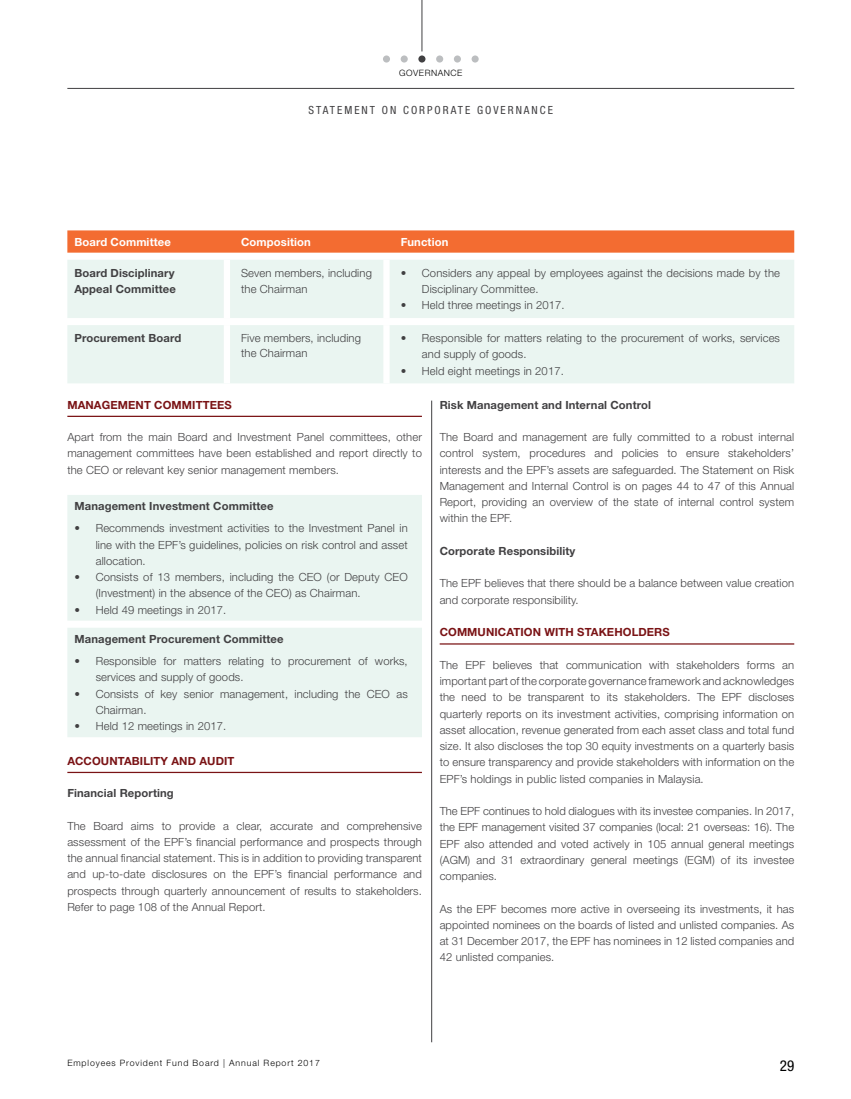
<style>
.page{position:relative;width:851px;height:1099px;background:#fff}
.page>*{position:absolute;margin:0;border:0;box-sizing:border-box;transform-origin:0 0}
.t1{font:condensed 15px "Helvetica Neue LT Std";color:#000}
.t2{font:300 11.25px/16.2px "Helvetica Neue LT Std";letter-spacing:.01em;color:#414042}
.t3{font:700 11.25px/16.2px "Helvetica Neue LT Std";letter-spacing:.01em;color:#414042}
.t4{font:700 11.25px "Helvetica Neue LT Std";letter-spacing:.01em;color:#7a1315}
.t5{font:700 11.25px "Helvetica Neue LT Std";letter-spacing:.01em;color:#fff}
.t6{font:condensed 11.25px "Helvetica Neue LT Std";letter-spacing:.18em;color:#414042}
.t7{font:300 8.75px "Helvetica Neue LT Std";letter-spacing:.1em;color:#000}
.t8{font:300 8.75px "Helvetica Neue LT Std";letter-spacing:.06em;color:#000}
</style>
<div class="page">
<hr style="left:67px;top:88px;width:727px;height:1px;background:#414042">
<hr style="left:421px;top:0;width:1px;height:51px;background:#414042">
<div style="left:383px;top:55px;width:7px;height:8px;background:#bcbec0;border-radius:50%"></div>
<div style="left:400px;top:55px;width:7px;height:8px;background:#bcbec0;border-radius:50%"></div>
<div style="left:418px;top:55px;width:7px;height:8px;background:#414042;border-radius:50%"></div>
<div style="left:436px;top:55px;width:7px;height:8px;background:#bcbec0;border-radius:50%"></div>
<div style="left:454px;top:55px;width:7px;height:8px;background:#bcbec0;border-radius:50%"></div>
<div style="left:471px;top:55px;width:7px;height:8px;background:#bcbec0;border-radius:50%"></div>
<svg style="left:67px;top:230px;width:727px;height:23px;background:#f37138"></svg>
<div style="left:67px;top:260px;width:727px;height:123px;background:#eaf5f1"></div>
<div style="left:224px;top:260px;width:6px;height:58px;background:#fff"></div>
<div style="left:383px;top:260px;width:6px;height:58px;background:#fff"></div>
<div style="left:224px;top:318px;width:6px;height:7px;background:#fff"></div>
<div style="left:383px;top:318px;width:6px;height:7px;background:#fff"></div>
<div style="left:224px;top:325px;width:6px;height:58px;background:#fff"></div>
<div style="left:383px;top:325px;width:6px;height:58px;background:#fff"></div>
<hr style="left:67px;top:416px;width:355px;height:1px;background:#7a1315">
<hr style="left:67px;top:771px;width:355px;height:2px;background:#7a1315">
<div style="left:67px;top:495px;width:355px;height:242px;background:#eaf5f1"></div>
<hr style="left:439px;top:643px;width:355px;height:1px;background:#7a1315">
<hr style="left:431px;top:400px;width:1px;height:642px;background:#414042">
<p class="t8" style="left:399px;top:67px;width:65px">GOVERNANCE</p>
<p class="t6" style="left:308px;top:104px;width:246px">STATEMENT ON CORPORATE GOVERNANCE</p>
<p class="t5" style="left:74px;top:234px;width:98px">Board Committee</p>
<p class="t5" style="left:241px;top:234px;width:71px">Composition</p>
<p class="t5" style="left:400px;top:234px;width:49px">Function</p>
<p class="t3" style="left:74px;top:264px;width:103px">Board Disciplinary<br>Appeal Committee</p>
<p class="t2" style="left:241px;top:264px;width:132px">Seven members, including the Chairman</p>
<p class="t2" style="left:422px;top:264px;width:359px;text-indent:-21px">• Considers any appeal by employees against the decisions made by the<br>Disciplinary Committee.</p>
<p class="t2" style="left:400px;top:297px;width:165px">• Held three meetings in 2017.</p>
<p class="t3" style="left:74px;top:329px;width:108px">Procurement Board</p>
<p class="t2" style="left:241px;top:330px;width:121px;line-height:15px">Five members, including the Chairman</p>
<p class="t2" style="left:422px;top:329px;width:359px;text-indent:-21px">• Responsible for matters relating to the procurement of works, services and supply of goods.</p>
<p class="t2" style="left:400px;top:362px;width:165px">• Held eight meetings in 2017.</p>
<p class="t4" style="left:67px;top:397px;width:166px">MANAGEMENT COMMITTEES</p>
<p class="t2" style="left:67px;top:429px;width:356px;text-align:justify">Apart from the main Board and Investment Panel committees, other management committees have been established and report directly to the CEO or relevant key senior management members.</p>
<p class="t3" style="left:74px;top:497px;width:200px">Management Investment Committee</p>
<p class="t2" style="left:96px;top:520px;width:313px;text-align:justify;text-indent:-21px">• Recommends investment activities to the Investment Panel in line with the EPF’s guidelines, policies on risk control and asset allocation.</p>
<p class="t2" style="left:96px;top:568px;width:313px;text-indent:-21px">• Consists of 13 members, including the CEO (or Deputy CEO (Investment) in the absence of the CEO) as Chairman.</p>
<p class="t2" style="left:74px;top:601px;width:153px">• Held 49 meetings in 2017.</p>
<p class="t3" style="left:74px;top:630px;width:211px">Management Procurement Committee</p>
<p class="t2" style="left:96px;top:652px;width:313px;text-indent:-21px">• Responsible for matters relating to procurement of works, services and supply of goods.</p>
<p class="t2" style="left:96px;top:685px;width:313px;text-indent:-21px">• Consists of key senior management, including the CEO as<br>Chairman.</p>
<p class="t2" style="left:74px;top:717px;width:153px">• Held 12 meetings in 2017.</p>
<p class="t4" style="left:67px;top:753px;width:168px">ACCOUNTABILITY AND AUDIT</p>
<p class="t3" style="left:67px;top:784px;width:108px">Financial Reporting</p>
<p class="t2" style="left:67px;top:817px;width:356px;text-align:justify">The Board aims to provide a clear, accurate and comprehensive assessment of the EPF’s financial performance and prospects through the annual financial statement. This is in addition to providing transparent and up-to-date disclosures on the EPF’s financial performance and prospects through quarterly announcement of results to stakeholders.<br>Refer to page 108 of the Annual Report.</p>
<p class="t3" style="left:439px;top:396px;width:213px">Risk Management and Internal Control</p>
<p class="t2" style="left:439px;top:429px;width:356px;text-align:justify">The Board and management are fully committed to a robust internal control system, procedures and policies to ensure stakeholders’ interests and the EPF’s assets are safeguarded. The Statement on Risk Management and Internal Control is on pages 44 to 47 of this Annual Report, providing an overview of the state of internal control system within the EPF.</p>
<p class="t3" style="left:439px;top:542px;width:137px">Corporate Responsibility</p>
<p class="t2" style="left:439px;top:575px;width:356px">The EPF believes that there should be a balance between value creation and corporate responsibility.</p>
<p class="t4" style="left:439px;top:625px;width:232px">COMMUNICATION WITH STAKEHOLDERS</p>
<p class="t2" style="left:439px;top:656px;width:356px;text-align:justify">The EPF believes that communication with stakeholders forms an important part of the corporate governance framework and acknowledges the need to be transparent to its stakeholders. The EPF discloses quarterly reports on its investment activities, comprising information on asset allocation, revenue generated from each asset class and total fund size. It also discloses the top 30 equity investments on a quarterly basis to ensure transparency and provide stakeholders with information on the EPF’s holdings in public listed companies in Malaysia.</p>
<p class="t2" style="left:439px;top:802px;width:356px;text-align:justify">The EPF continues to hold dialogues with its investee companies. In 2017, the EPF management visited 37 companies (local: 21 overseas: 16). The EPF also attended and voted actively in 105 annual general meetings (AGM) and 31 extraordinary general meetings (EGM) of its investee companies.</p>
<p class="t2" style="left:439px;top:900px;width:356px;text-align:justify">As the EPF becomes more active in overseeing its investments, it has appointed nominees on the boards of listed and unlisted companies. As at 31 December 2017, the EPF has nominees in 12 listed companies and 42 unlisted companies.</p>
<p class="t7" style="left:67px;top:1057px;width:254px">Employees Provident Fund Board | Annual Report 2017</p>
<h1 class="t1" style="left:779px;top:1056px;width:16px">29</h1>
</div>
